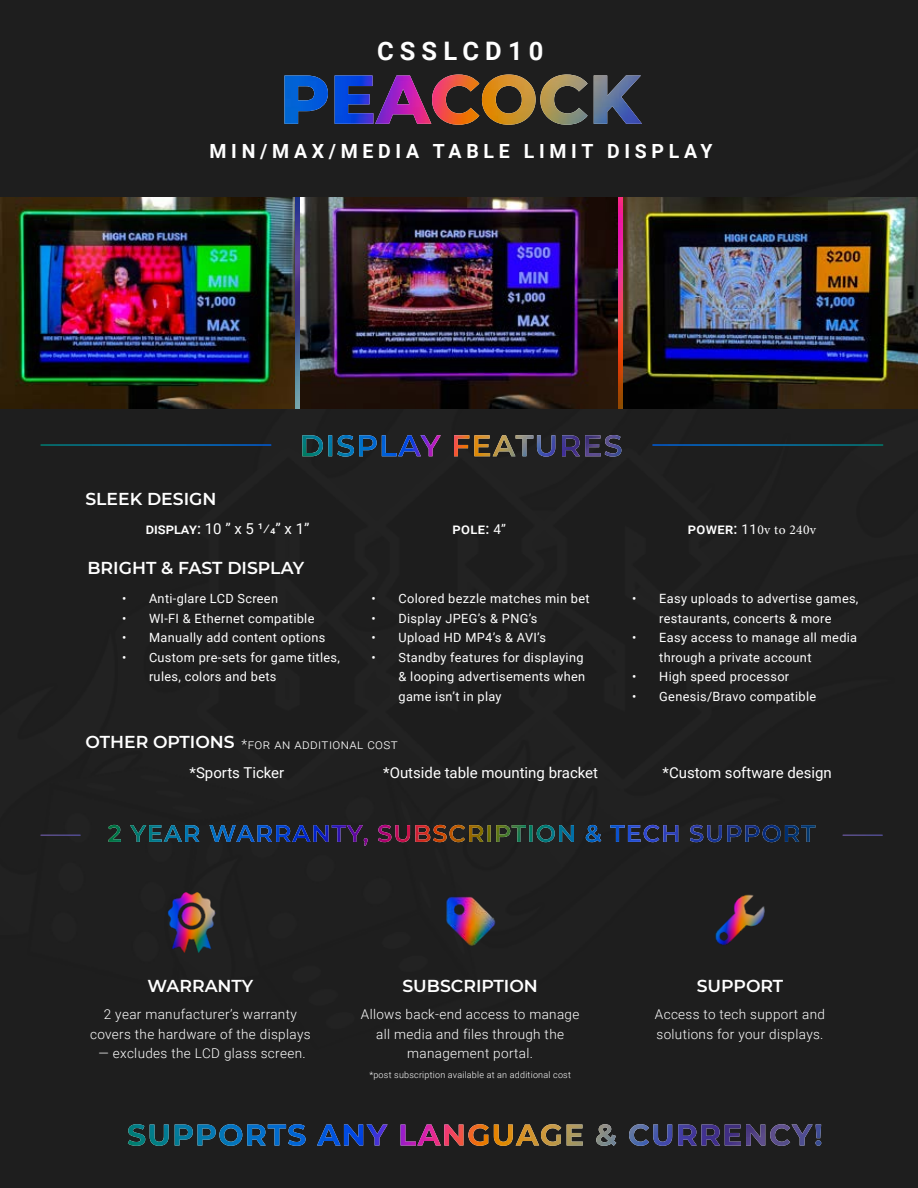
<style>
.page{position:relative;width:918px;height:1188px;background:#1e1e1e}
.page>*{position:absolute;margin:0;border:0;box-sizing:border-box;transform-origin:0 0}
.t1{font:700 25.5px "Roboto";letter-spacing:.24em;color:#fff}
.t2{font:700 19.5px "Roboto";letter-spacing:.24em;color:#fff}
.t3{font:600 17.25px "Montserrat";color:#fff}
.t4{font:15px "Roboto";color:#fff}
.t5{font:500 15px "Roboto";color:#fff}
.t6{font:300 13.5px/19.5px "Roboto";letter-spacing:.025em;color:#fff;text-align:center}
.t7{font:13.5px "Minion Pro";letter-spacing:.025em;color:#fff}
.t8{font:12.75px/19.5px "Roboto";letter-spacing:.025em;color:#fff}
.t9{font:300 9px "Roboto";letter-spacing:.025em;color:#fff}
.s1{font-weight:500}
.s2{font-weight:400;font-size:13.5px}
.s3{font-family:"Roboto";font-weight:500;font-size:15px}
.s4{font-family:"Roboto"}
</style>
<div class="page">
<img style="left:0;top:197px;width:918px;height:212px">
<img style="left:619px;top:197px;width:4px;height:212px">
<svg style="left:128px;top:1124px;width:693px;height:22px;background:#1e4960"></svg>
<img style="left:288px;top:1124px;width:502px;height:22px">
<svg style="left:302px;top:435px;width:35px;height:22px"></svg>
<img style="left:337px;top:435px;width:284px;height:22px">
<img style="left:162px;top:893px;width:59px;height:59px">
<img style="left:440px;top:890px;width:60px;height:59px">
<img style="left:710px;top:890px;width:60px;height:59px">
<img style="left:652px;top:444px;width:231px;height:2px">
<img style="left:40px;top:444px;width:231px;height:2px">
<img style="left:842px;top:834px;width:41px;height:2px">
<img style="left:108px;top:825px;width:707px;height:21px">
<img style="left:449px;top:825px;width:332px;height:17px">
<img style="left:40px;top:834px;width:41px;height:2px">
<img style="left:284px;top:75px;width:358px;height:50px">
<h1 class="t1" style="left:377px;top:33px;width:168px">CSSLCD10</h1>
<h2 class="t2" style="left:210px;top:138px;width:504px">MIN/MAX/MEDIA TABLE LIMIT DISPLAY</h2>
<h3 class="t3" style="left:85px;top:486px;width:133px">SLEEK DESIGN</h3>
<p class="t4" style="left:146px;top:518px;width:165px"><span class="s1">display:</span> 10 ” x 5 1/4” x 1”</p>
<h3 class="t3" style="left:88px;top:556px;width:218px">BRIGHT &amp; FAST DISPLAY</h3>
<p class="t8" style="left:122px;top:588px;width:158px">• Anti-glare LCD Screen</p>
<p class="t8" style="left:122px;top:608px;width:194px">• WI-FI &amp; Ethernet compatible</p>
<p class="t8" style="left:122px;top:627px;width:205px">• Manually add content options</p>
<p class="t8" style="left:149px;top:647px;width:192px;text-indent:-27px">• Custom pre-sets for game titles, rules, colors and bets</p>
<p class="t5" style="left:452px;top:518px;width:55px">pole: <span class="s2">4”</span></p>
<p class="t7" style="left:688px;top:520px;width:130px"><span class="s3">power:</span> <span class="s4">11</span>0v to 240v</p>
<p class="t8" style="left:372px;top:588px;width:220px">• Colored bezzle matches min bet</p>
<p class="t8" style="left:372px;top:608px;width:167px">• Display JPEG’s &amp; PNG’s</p>
<p class="t8" style="left:372px;top:627px;width:176px">• Upload HD MP4’s &amp; AVI’s</p>
<p class="t8" style="left:399px;top:647px;width:188px;text-indent:-27px">• Standby features for displaying &amp; looping advertisements when game isn’t in play</p>
<p class="t8" style="left:632px;top:588px;width:228px;text-align:center">• Easy uploads to advertise games, restaurants, concerts &amp; more</p>
<p class="t8" style="left:659px;top:627px;width:199px;text-indent:-27px">• Easy access to manage all media through a private account</p>
<p class="t8" style="left:632px;top:666px;width:158px">• High speed processor</p>
<p class="t8" style="left:632px;top:686px;width:185px">• Genesis/Bravo compatible</p>
<h3 class="t3" style="left:85px;top:730px;width:151px">OTHER OPTIONS</h3>
<p class="t6" style="left:242px;top:734px;width:158px">*for an additional cost</p>
<p class="t4" style="left:190px;top:762px;width:96px">*Sports Ticker</p>
<p class="t4" style="left:383px;top:762px;width:216px">*Outside table mounting bracket</p>
<p class="t4" style="left:663px;top:762px;width:171px">*Custom software design</p>
<h3 class="t3" style="left:147px;top:974px;width:107px">WARRANTY</h3>
<p class="t6" style="left:90px;top:1004px;width:222px">2 year manufacturer’s warranty covers the hardware of the displays</p>
<p class="t6" style="left:99px;top:1043px;width:209px">— excludes the LCD glass screen.</p>
<h3 class="t3" style="left:402px;top:974px;width:137px">SUBSCRIPTION</h3>
<p class="t6" style="left:361px;top:1004px;width:220px">Allows back-end access to manage all media and files through the management portal.</p>
<p class="t9" style="left:369px;top:1068px;width:203px">*post subscription available at an additional cost</p>
<h3 class="t3" style="left:697px;top:974px;width:88px">SUPPORT</h3>
<p class="t6" style="left:655px;top:1004px;width:172px;text-align:left">Access to tech support and solutions for your displays.</p>
</div>
